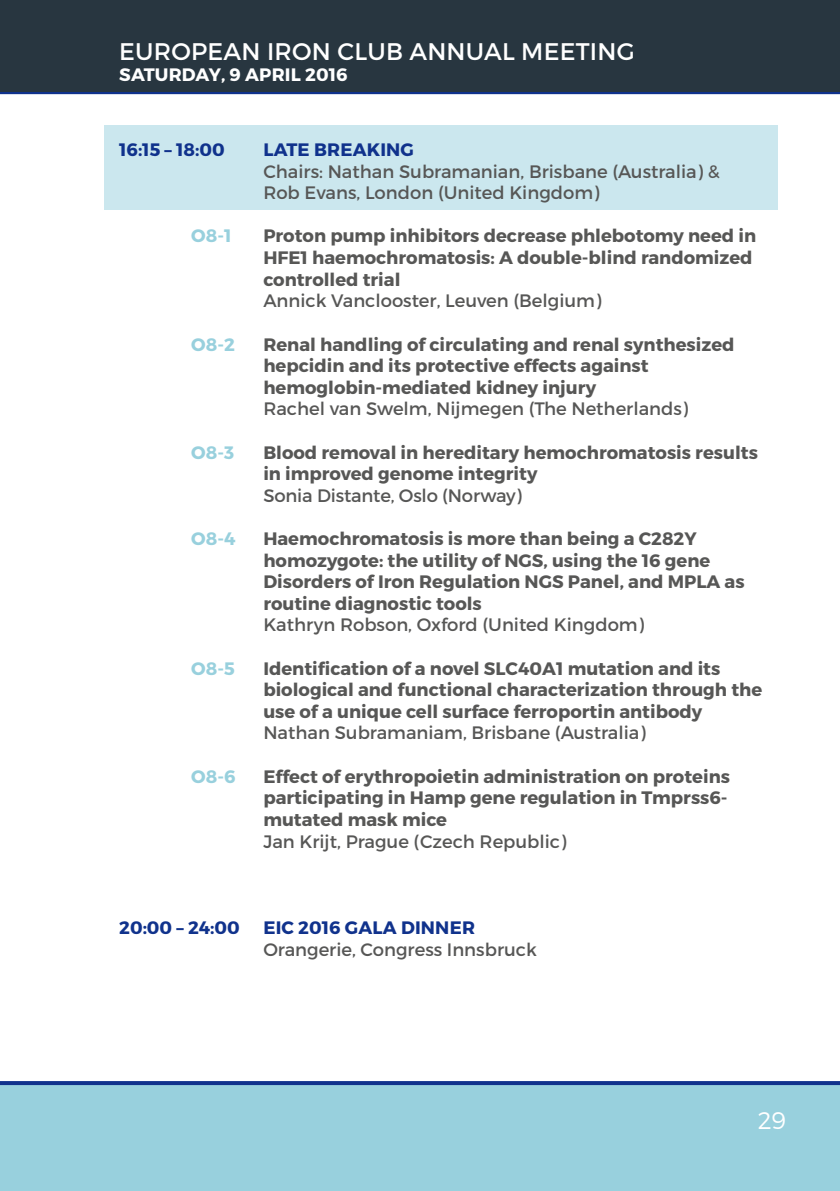
<style>
.page{position:relative;width:840px;height:1191px;background:#fff}
.page>*{position:absolute;margin:0;border:0;box-sizing:border-box;transform-origin:0 0}
.t1{font:24px "Montserrat";letter-spacing:.01em;color:#fff}
.t2{font:300 24px "Montserrat";color:#fff}
.t3{font:700 18px/21.6px "Montserrat";color:#575756}
.t4{font:18px/21.6px "Montserrat";color:#575756}
.t5{font:700 18px "Montserrat";letter-spacing:.01em;color:#10328c}
.t6{font:700 18px "Montserrat";letter-spacing:.005em;color:#98d0dd}
.t7{font:700 18px "Montserrat";letter-spacing:.01em;color:#fff}
</style>
<div class="page">
<div style="left:0;top:1083px;width:839px;height:108px;background:#98d0dd"></div>
<hr style="left:0;top:90px;width:839px;height:4px;background:#10328c">
<svg style="left:0;top:1081px;width:839px;height:4px;background:#14358e"></svg>
<div style="left:0;top:0;width:839px;height:92px;background:#283640"></div>
<div style="left:103px;top:125px;width:674px;height:85px;background:#cbe7ee"></div>
<h1 class="t1" style="left:119px;top:36px;width:516px">EUROPEAN IRON CLUB ANNUAL MEETING</h1>
<p class="t7" style="left:119px;top:64px;width:229px">SATURDAY, 9 APRIL 2016</p>
<p class="t5" style="left:119px;top:138px;width:107px">16:15 – 18:00</p>
<p class="t5" style="left:263px;top:138px;width:152px">LATE BREAKING</p>
<p class="t4" style="left:263px;top:160px;width:457px">Chairs: Nathan Subramanian, Brisbane (Australia) &amp;<br>Rob Evans, London (United Kingdom)</p>
<p class="t6" style="left:191px;top:225px;width:42px">O8-1</p>
<p class="t3" style="left:263px;top:225px;width:494px">Proton pump inhibitors decrease phlebotomy need in<br>HFE1 haemochromatosis: A double-blind randomized controlled trial</p>
<p class="t4" style="left:263px;top:290px;width:339px">Annick Vanclooster, Leuven (Belgium)</p>
<p class="t6" style="left:191px;top:333px;width:45px">O8-2</p>
<p class="t3" style="left:263px;top:333px;width:472px">Renal handling of circulating and renal synthesized hepcidin and its protective effects against hemoglobin-mediated kidney injury</p>
<p class="t4" style="left:263px;top:398px;width:426px">Rachel van Swelm, Nijmegen (The Netherlands)</p>
<p class="t6" style="left:191px;top:441px;width:44px">O8-3</p>
<p class="t3" style="left:263px;top:441px;width:496px">Blood removal in hereditary hemochromatosis results in improved genome integrity</p>
<p class="t4" style="left:263px;top:484px;width:260px">Sonia Distante, Oslo (Norway)</p>
<p class="t6" style="left:191px;top:527px;width:46px">O8-4</p>
<p class="t3" style="left:263px;top:528px;width:482px">Haemochromatosis is more than being a C282Y homozygote: the utility of NGS, using the 16 gene Disorders of Iron Regulation NGS Panel, and MPLA as routine diagnostic tools</p>
<p class="t4" style="left:263px;top:614px;width:382px">Kathryn Robson, Oxford (United Kingdom)</p>
<p class="t6" style="left:191px;top:657px;width:45px">O8-5</p>
<p class="t3" style="left:263px;top:657px;width:500px">Identification of a novel SLC40A1 mutation and its biological and functional characterization through the use of a unique cell surface ferroportin antibody</p>
<p class="t4" style="left:263px;top:722px;width:383px">Nathan Subramaniam, Brisbane (Australia)</p>
<p class="t6" style="left:191px;top:765px;width:46px">O8-6</p>
<p class="t3" style="left:263px;top:765px;width:468px">Effect of erythropoietin administration on proteins participating in Hamp gene regulation in Tmprss6- mutated mask mice</p>
<p class="t4" style="left:263px;top:830px;width:304px">Jan Krijt, Prague (Czech Republic)</p>
<p class="t5" style="left:119px;top:916px;width:122px">20:00 – 24:00</p>
<p class="t5" style="left:263px;top:916px;width:213px">EIC 2016 GALA DINNER</p>
<p class="t4" style="left:263px;top:938px;width:275px">Orangerie, Congress Innsbruck</p>
<h1 class="t2" style="left:757px;top:1106px;width:30px">29</h1>
</div>
